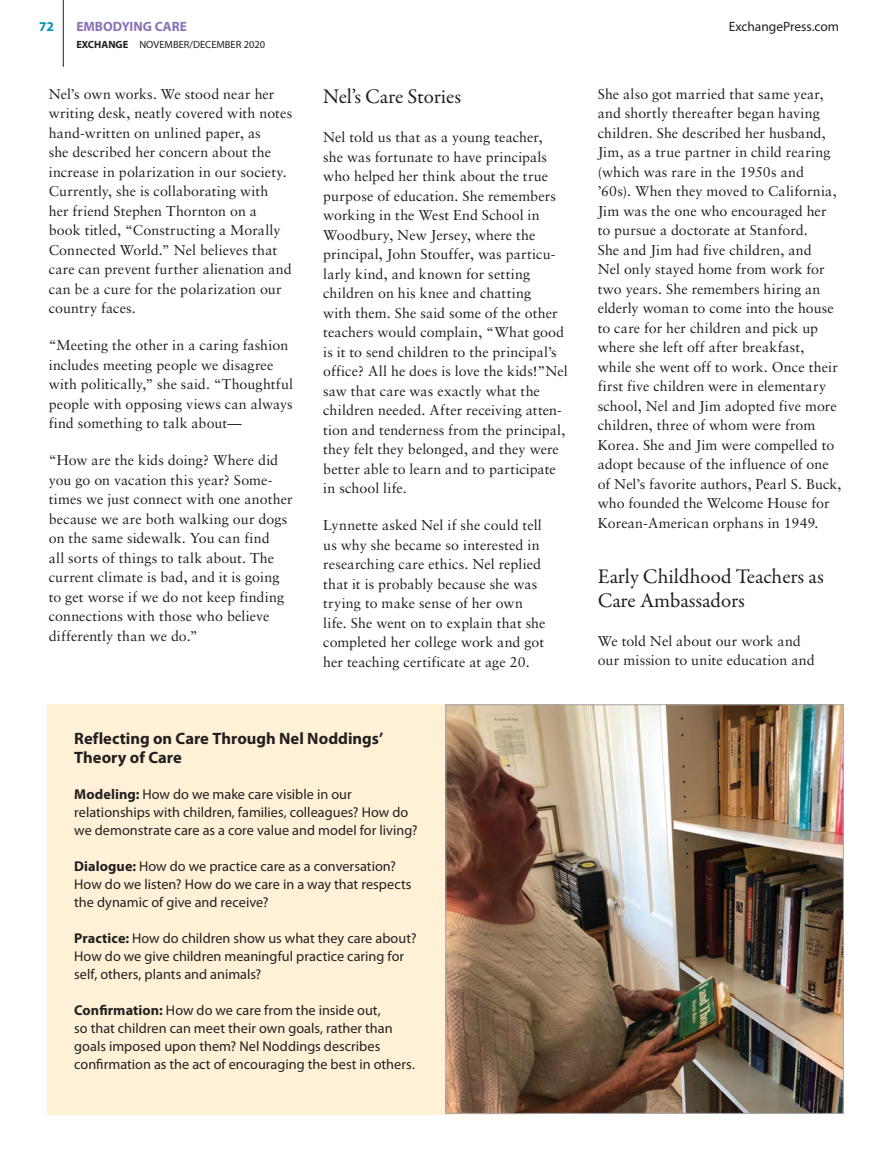
<style>
.page{position:relative;width:891px;height:1161px;background:#fff}
.page>*{position:absolute;margin:0;border:0;box-sizing:border-box;transform-origin:0 0}
.t1{font:21px/24px "Garamond Premr Pro";color:#231f20}
.t2{font:700 16.5px/19.5px "Myriad Pro";color:#231f20}
.t3{font:14.25px/19.5px "Sabon LT Pro";letter-spacing:.005em;color:#231f20}
.t4{font:14.25px/18px "Myriad Pro";color:#231f20}
.t5{font:13.5px "Myriad Pro";color:#231f20}
.t6{font:700 13.5px "Myriad Pro";color:#8972b3}
.t7{font:700 13.5px "Myriad Pro";color:#0093b4}
.t8{font:10.5px "Myriad Pro";color:#231f20}
.s1{font-weight:700}
</style>
<div class="page">
<div style="left:47px;top:704px;width:490px;height:411px;background:#fef1d6"></div>
<img style="left:448px;top:706px;width:394px;height:406px">
<hr style="left:63px;top:0;width:1px;height:67px;background:#231f20">
<p class="t7" style="left:39px;top:18px;width:16px">72</p>
<p class="t6" style="left:76px;top:18px;width:112px">EMBODYING CARE</p>
<p class="t5" style="left:729px;top:18px;width:112px">ExchangePress.com</p>
<p class="t8" style="left:76px;top:38px;width:190px"><span class="s1">EXCHANGE</span> NOVEMBER/DECEMBER 2020</p>
<p class="t3" style="left:49px;top:84px;width:245px">Nel’s own works. We stood near her writing desk, neatly covered with notes hand-written on unlined paper, as<br>she described her concern about the increase in polarization in our society.<br>Currently, she is collaborating with<br>her friend Stephen Thornton on a book titled, “Constructing a Morally Connected World.” Nel believes that care can prevent further alienation and can be a cure for the polarization our country faces.</p>
<p class="t3" style="left:49px;top:335px;width:246px">“Meeting the other in a caring fashion includes meeting people we disagree with politically,” she said. “Thoughtful people with opposing views can always find something to talk about—</p>
<p class="t3" style="left:49px;top:450px;width:245px">“How are the kids doing? Where did you go on vacation this year? Some&shy;times we just connect with one another because we are both walking our dogs on the same sidewalk. You can find<br>all sorts of things to talk about. The current climate is bad, and it is going to get worse if we do not keep finding connections with those who believe differently than we do.”</p>
<h1 class="t1" style="left:323px;top:85px;width:139px">Nel’s Care Stories</h1>
<p class="t3" style="left:323px;top:127px;width:246px">Nel told us that as a young teacher,<br>she was fortunate to have principals who helped her think about the true purpose of education. She remembers working in the West End School in Woodbury, New Jersey, where the principal, John Stouffer, was particu&shy;larly kind, and known for setting children on his knee and chatting<br>with them. She said some of the other teachers would complain, “What good is it to send children to the principal’s office? All he does is love the kids!”Nel saw that care was exactly what the children needed. After receiving atten&shy;tion and tenderness from the principal, they felt they belonged, and they were better able to learn and to participate in school life.</p>
<p class="t3" style="left:323px;top:515px;width:224px">Lynnette asked Nel if she could tell us why she became so interested in researching care ethics. Nel replied that it is probably because she was trying to make sense of her own life. She went on to explain that she completed her college work and got her teaching certificate at age 20.</p>
<p class="t2" style="left:74px;top:728px;width:311px">Reflecting on Care Through Nel Noddings’<br>Theory of Care</p>
<p class="t4" style="left:74px;top:785px;width:345px"><span class="s1">Modeling:</span> How do we make care visible in our relationships with children, families, colleagues? How do we demonstrate care as a core value and model for living?</p>
<p class="t4" style="left:74px;top:857px;width:339px"><span class="s1">Dialogue:</span> How do we practice care as a conversation?<br>How do we listen? How do we care in a way that respects the dynamic of give and receive?</p>
<p class="t4" style="left:74px;top:929px;width:344px"><span class="s1">Practice:</span> How do children show us what they care about?<br>How do we give children meaningful practice caring for self, others, plants and animals?</p>
<p class="t4" style="left:74px;top:1001px;width:342px"><span class="s1">Confirmation:</span> How do we care from the inside out,<br>so that children can meet their own goals, rather than goals imposed upon them? Nel Noddings describes confirmation as the act of encouraging the best in others.</p>
<p class="t3" style="left:598px;top:84px;width:245px">She also got married that same year, and shortly thereafter began having children. She described her husband, Jim, as a true partner in child rearing (which was rare in the 1950s and<br>’60s). When they moved to California, Jim was the one who encouraged her to pursue a doctorate at Stanford.<br>She and Jim had five children, and<br>Nel only stayed home from work for two years. She remembers hiring an elderly woman to come into the house to care for her children and pick up where she left off after breakfast, while she went off to work. Once their first five children were in elementary school, Nel and Jim adopted five more children, three of whom were from Korea. She and Jim were compelled to adopt because of the influence of one of Nel’s favorite authors, Pearl S. Buck, who founded the Welcome House for Korean-American orphans in 1949.</p>
<h1 class="t1" style="left:598px;top:565px;width:227px">Early Childhood Teachers as<br>Care Ambassadors</h1>
<p class="t3" style="left:598px;top:631px;width:218px">We told Nel about our work and our mission to unite education and</p>
</div>
